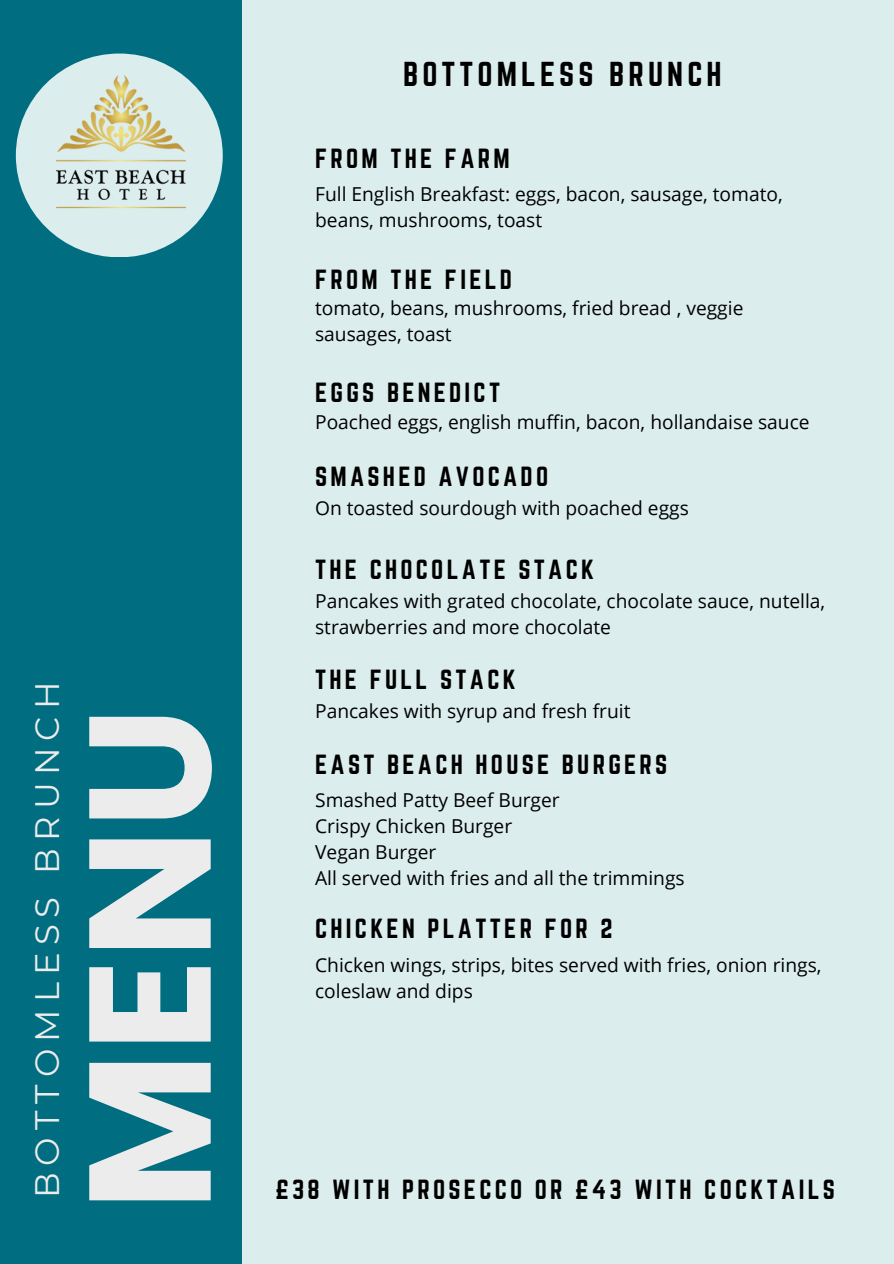
<style>
.page{position:relative;width:894px;height:1264px;background:#fff}
.page>*{position:absolute;margin:0;border:0;box-sizing:border-box;transform-origin:0 0}
.t1{font:700 172.8px "Poppins";color:#ececec}
.t2{font:33.9px "Montserrat";letter-spacing:.21em;color:#ececec}
.t3{font:30.3px "Norwester";letter-spacing:.135em;color:#000}
.t4{font:24.3px "Norwester";letter-spacing:.135em;color:#000}
.t5{font:19.2px/25.8px "Open Sans";color:#000}
</style>
<div class="page">
<div style="left:0;top:0;width:893px;height:1263px;background:#dceded"></div>
<div style="left:0;top:0;width:242px;height:1263px;background:#006d80"></div>
<div style="left:16px;top:54px;width:207px;height:203px;background:#dceded;border-radius:50%"></div>
<img style="left:57px;top:75px;width:128px;height:134px">
<h1 class="t2" style="left:26px;top:1198px;width:518px;rotate:-90deg">BOTTOMLESS BRUNCH</h1>
<h2 class="t1" style="left:29px;top:1210px;width:506px;rotate:-90deg">MENU</h2>
<h4 class="t3" style="left:403px;top:55px;width:320px">BOTTOMLESS BRUNCH</h4>
<p class="t4" style="left:315px;top:143px;width:196px">FROM THE FARM</p>
<p class="t5" style="left:315px;top:180px;width:469px">Full English Breakfast: eggs, bacon, sausage, tomato, beans, mushrooms, toast</p>
<h3 class="t4" style="left:315px;top:265px;width:198px">FROM THE FIELD</h3>
<h4 class="t5" style="left:315px;top:294px;width:429px">tomato, beans, mushrooms, fried bread , veggie sausages, toast</h4>
<h4 class="t4" style="left:315px;top:378px;width:186px">EGGS BENEDICT</h4>
<p class="t5" style="left:315px;top:409px;width:496px">Poached eggs, english muffin, bacon, hollandaise sauce</p>
<h4 class="t4" style="left:315px;top:461px;width:234px">SMASHED AVOCADO</h4>
<h4 class="t5" style="left:315px;top:494px;width:375px">On toasted sourdough with poached eggs</h4>
<p class="t4" style="left:315px;top:554px;width:280px">THE CHOCOLATE STACK</p>
<h4 class="t5" style="left:315px;top:587px;width:511px">Pancakes with grated chocolate, chocolate sauce, nutella, strawberries and more chocolate</h4>
<p class="t4" style="left:315px;top:664px;width:202px">THE FULL STACK</p>
<p class="t5" style="left:315px;top:697px;width:317px">Pancakes with syrup and fresh fruit</p>
<h4 class="t4" style="left:315px;top:749px;width:353px">EAST BEACH HOUSE BURGERS</h4>
<p class="t5" style="left:315px;top:787px;width:246px">Smashed Patty Beef Burger</p>
<p class="t5" style="left:315px;top:812px;width:198px">Crispy Chicken Burger</p>
<p class="t5" style="left:315px;top:838px;width:123px">Vegan Burger</p>
<p class="t5" style="left:315px;top:864px;width:371px">All served with fries and all the trimmings</p>
<h4 class="t4" style="left:315px;top:913px;width:299px">CHICKEN PLATTER FOR 2</h4>
<p class="t5" style="left:315px;top:951px;width:507px">Chicken wings, strips, bites served with fries, onion rings, coleslaw and dips</p>
<h4 class="t4" style="left:275px;top:1174px;width:561px">£38 WITH PROSECCO OR £43 WITH COCKTAILS</h4>
</div>
